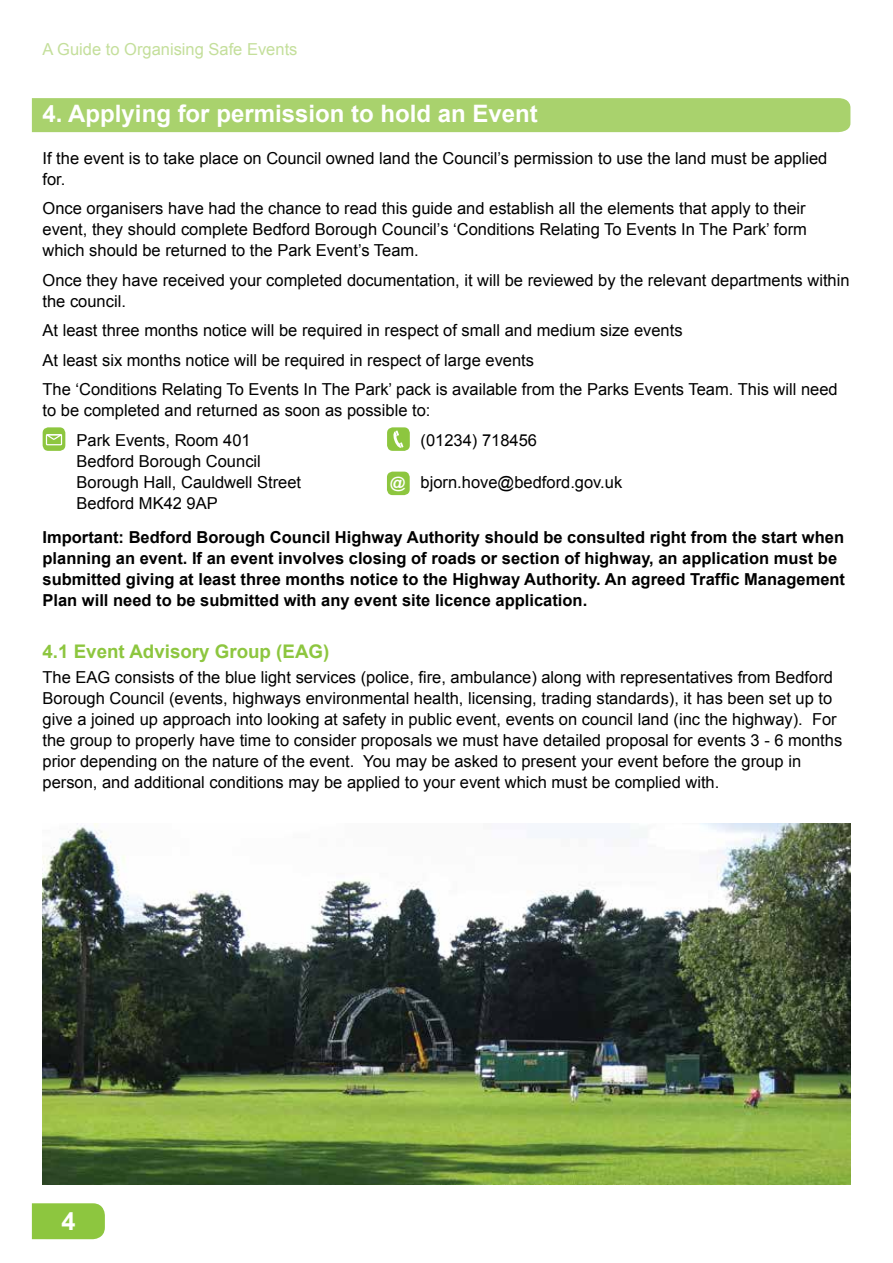
<style>
.page{position:relative;width:893px;height:1263px;background:#fff}
.page>*{position:absolute;margin:0;border:0;box-sizing:border-box;transform-origin:0 0}
.t1{font:700 25.35px "Arial";color:#fff}
.t2{font:700 24px "Arial";color:#fff}
.t3{font:700 18.75px "Arial";color:#8dc63f}
.t4{font:16.5px/21px "Arial";color:#000}
.t5{font:700 16.5px/21px "Arial";color:#000}
.t6{font:16.5px "Arial";color:#c4df9b}
.t7{font:700 15.6px "Arial";color:#fff}
</style>
<div class="page">
<div style="left:32px;top:1203px;width:73px;height:36px;background:#8dc63f"></div>
<div style="left:32px;top:98px;width:818px;height:34px;background:#a9d26d"></div>
<img style="left:43px;top:823px;width:807px;height:361px">
<div style="left:387px;top:472px;width:23px;height:23px;background:#8dc63f;border-radius:6px"></div>
<div style="left:387px;top:427px;width:23px;height:24px;background:#8dc63f;border-radius:6px"></div>
<svg style="left:393px;top:430px;width:10px;height:18px"></svg>
<div style="left:43px;top:427px;width:22px;height:24px;background:#8dc63f;border-radius:6px"></div>
<div style="left:46px;top:434px;width:16px;height:11px;border:1px solid #fff"></div>
<svg style="left:46px;top:434px;width:16px;height:7px"></svg>
<p class="t6" style="left:43px;top:38px;width:256px">A Guide to Organising Safe Events</p>
<h2 class="t2" style="left:43px;top:97px;width:497px">4. Applying for permission to hold an Event</h2>
<p class="t4" style="left:43px;top:148px;width:786px">If the event is to take place on Council owned land the Council’s permission to use the land must be applied for.</p>
<p class="t4" style="left:43px;top:198px;width:766px;text-align:justify">Once organisers have had the chance to read this guide and establish all the elements that apply to their event, they should complete Bedford Borough Council’s ‘Conditions Relating To Events In The Park’ form which should be returned to the Park Event’s Team.</p>
<p class="t4" style="left:43px;top:270px;width:809px">Once they have received your completed documentation, it will be reviewed by the relevant departments within the council.</p>
<p class="t4" style="left:43px;top:316px;width:797px;line-height:29.5px">At least three months notice will be required in respect of small and medium size events<br>At least six months notice will be required in respect of large events<br>The ‘Conditions Relating To Events In The Park’ pack is available from the Parks Events Team. This will need</p>
<p class="t4" style="left:77px;top:396px;width:355px;line-height:29.5px;text-indent:-34px">to be completed and returned as soon as possible to:<br>Park Events, Room 401</p>
<p class="t4" style="left:421px;top:430px;width:118px">(01234) 718456</p>
<p class="t4" style="left:77px;top:451px;width:226px">Bedford Borough Council<br>Borough Hall, Cauldwell Street</p>
<p class="t7" style="left:390px;top:473px;width:17px">@</p>
<p class="t4" style="left:421px;top:472px;width:203px">bjorn.hove@bedford.gov.uk</p>
<p class="t4" style="left:77px;top:493px;width:143px">Bedford MK42 9AP</p>
<p class="t5" style="left:43px;top:527px;width:804px">Important: Bedford Borough Council Highway Authority should be consulted right from the start when planning an event. If an event involves closing of roads or section of highway, an application must be submitted giving at least three months notice to the Highway Authority. An agreed Traffic Management Plan will need to be submitted with any event site licence application.</p>
<p class="t3" style="left:43px;top:638px;width:288px">4.1 Event Advisory Group (EAG)</p>
<p class="t4" style="left:43px;top:667px;width:801px">The EAG consists of the blue light services (police, fire, ambulance) along with representatives from Bedford Borough Council (events, highways environmental health, licensing, trading standards), it has been set up to give a joined up approach into looking at safety in public event, events on council land (inc the highway). For the group to properly have time to consider proposals we must have detailed proposal for events 3 - 6 months prior depending on the nature of the event. You may be asked to present your event before the group in person, and additional conditions may be applied to your event which must be complied with.</p>
<h1 class="t1" style="left:61px;top:1204px;width:16px">4</h1>
</div>
